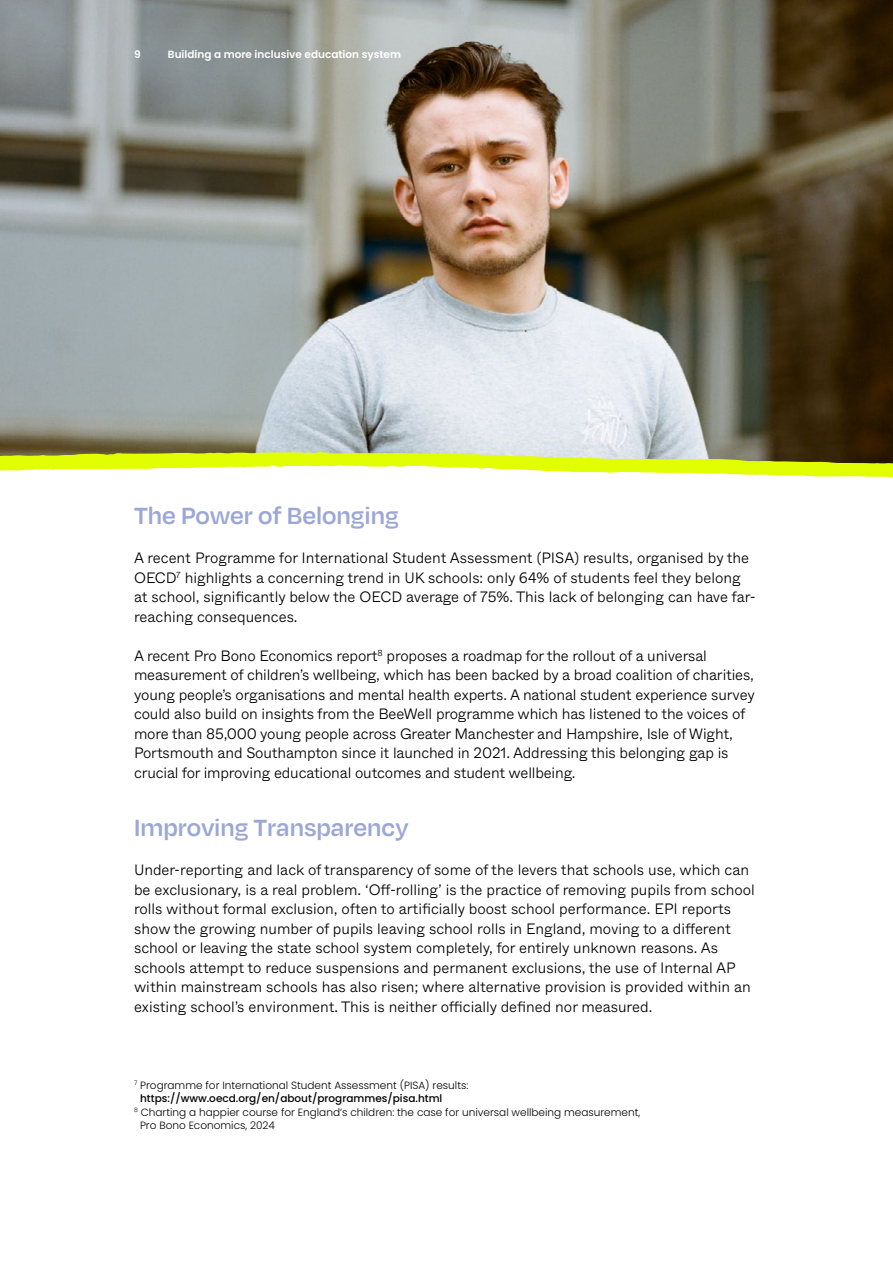
<style>
.page{position:relative;width:893px;height:1263px;background:#fff}
.page>*{position:absolute;margin:0;border:0;box-sizing:border-box;transform-origin:0 0}
.Header_3{font:600 27px "Degular";color:#9ca7d5}
.Body{font:300 15px/19.5px "Whyte";color:#000}
.Footnote_body_text{font:300 10.5px/13.5px "Poppins";color:#000}
.t1{font:600 10.5px "Poppins";color:#fff}
.s1{font-weight:500}
</style>
<div class="page">
<img style="left:0;top:0;width:893px;height:451px">
<svg style="left:0;top:451px;width:893px;height:27px"></svg>
<p class="t1" style="left:134px;top:48px;width:8px">9</p>
<p class="t1" style="left:168px;top:48px;width:235px">Building a more inclusive education system</p>
<p class="Header_3" style="left:134px;top:499px;width:266px">The Power of Belonging</p>
<p class="Body" style="left:134px;top:547px;width:623px">A recent Programme for International Student Assessment (PISA) results, organised by the OECD<sup>7</sup> highlights a concerning trend in UK schools: only 64% of students feel they belong at school, significantly below the OECD average of 75%. This lack of belonging can have far&shy;reaching consequences.</p>
<p class="Body" style="left:134px;top:645px;width:622px">A recent Pro Bono Economics report<sup>8</sup> proposes a roadmap for the rollout of a universal measurement of children’s wellbeing, which has been backed by a broad coalition of charities, young people’s organisations and mental health experts. A national student experience survey could also build on insights from the BeeWell programme which has listened to the voices of more than 85,000 young people across Greater Manchester and Hampshire, Isle of Wight, Portsmouth and Southampton since it launched in 2021. Addressing this belonging gap is crucial for improving educational outcomes and student wellbeing.</p>
<p class="Header_3" style="left:134px;top:811px;width:276px">Improving Transparency</p>
<p class="Body" style="left:134px;top:859px;width:622px">Under-reporting and lack of transparency of some of the levers that schools use, which can be exclusionary, is a real problem. ‘Off-rolling’ is the practice of removing pupils from school rolls without formal exclusion, often to artificially boost school performance. EPI reports show the growing number of pupils leaving school rolls in England, moving to a different school or leaving the state school system completely, for entirely unknown reasons. As schools attempt to reduce suspensions and permanent exclusions, the use of Internal AP within mainstream schools has also risen; where alternative provision is provided within an existing school’s environment. This is neither officially defined nor measured.</p>
<p class="Footnote_body_text" style="left:140px;top:1078px;width:330px;text-indent:-6px"><sup>7</sup> Programme for International Student Assessment (PISA) results: <span class="s1">https://www.oecd.org/en/about/programmes/pisa.html</span></p>
<p class="Footnote_body_text" style="left:140px;top:1105px;width:502px;text-indent:-6px"><sup>8</sup> Charting a happier course for England’s children: the case for universal wellbeing measurement,<br>Pro Bono Economics, 2024</p>
</div>
